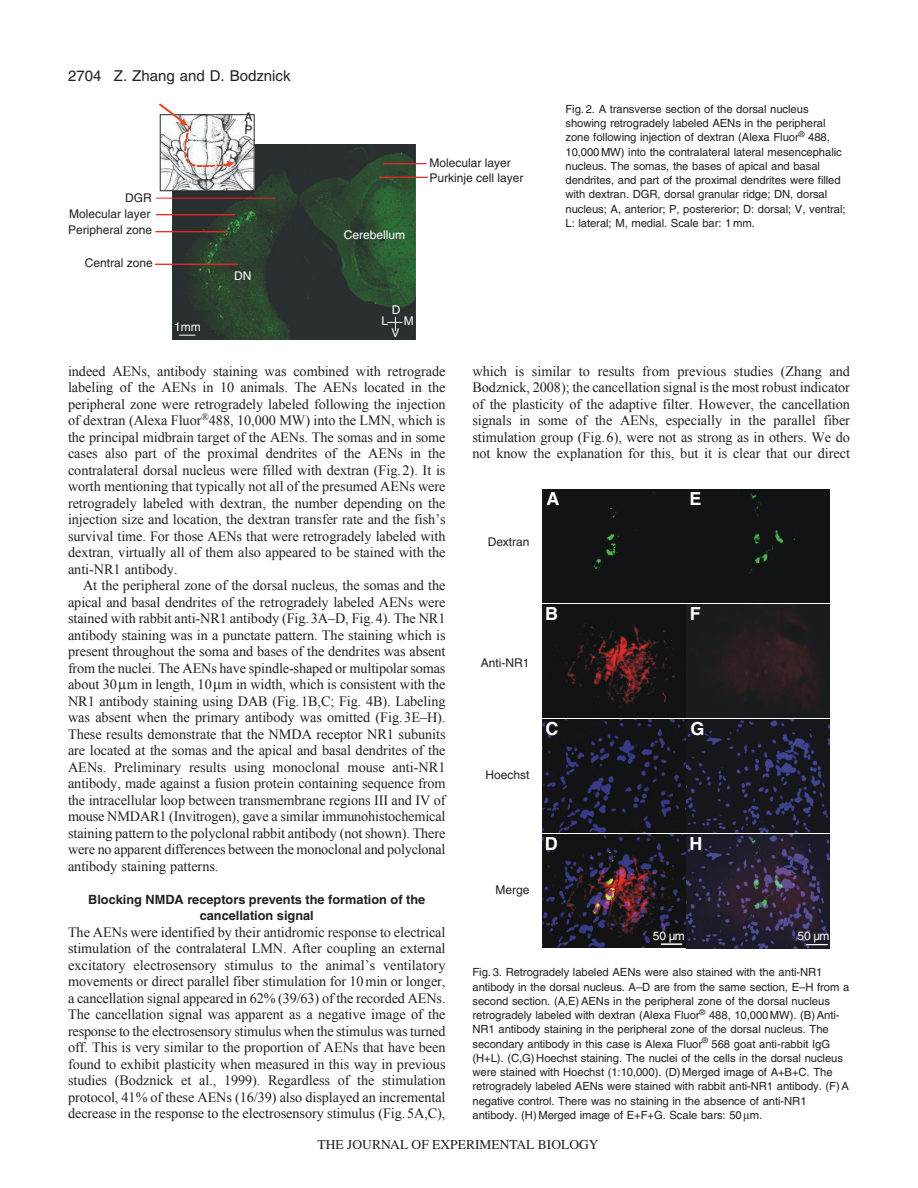
<style>
.page{position:relative;width:918px;height:1188px;background:#fff}
.page>*{position:absolute;margin:0;border:0;box-sizing:border-box;transform-origin:0 0}
.t1{font:700 18px "Helvetica";color:#fff}
.t2{font:15px "Helvetica";color:#231f20}
.t3{font:14.25px/16.5px "Times New Roman";letter-spacing:-.005em;color:#231f20;text-align:justify}
.t4{font:13.5px "Times";color:#231f20}
.t5{font:700 12.75px/16.5px "Helvetica";color:#231f20;text-align:center}
.t6{font:12px/16.2px "Helvetica";color:#231f20;text-align:justify}
.t7{font:12px/12.8px "Helvetica";color:#23201b}
.t8{font:12px/23.4px "Helvetica";color:#fff}
.t9{font:11.25px/14.2px "Helvetica";letter-spacing:-.005em;color:#231f20}
</style>
<div class="page">
<img style="left:172px;top:144px;width:243px;height:195px">
<img style="left:162px;top:115px;width:93px;height:76px">
<div style="left:160px;top:115px;width:94px;height:76px;border:1px solid #22282a"></div>
<svg style="left:159px;top:103px;width:75px;height:64px"></svg>
<svg style="left:179px;top:335px;width:16px;height:1px"></svg>
<svg style="left:387px;top:317px;width:16px;height:14px"></svg>
<hr style="left:156px;top:198px;width:119px;height:1px;background:#ee2123">
<hr style="left:156px;top:214px;width:78px;height:1px;background:#ee2123">
<hr style="left:156px;top:231px;width:72px;height:1px;background:#ee2123">
<hr style="left:155px;top:264px;width:83px;height:1px;background:#ee2123">
<hr style="left:383px;top:163px;width:43px;height:1px;background:#ee2123">
<hr style="left:379px;top:177px;width:49px;height:1px;background:#ee2123">
<div style="left:687px;top:489px;width:143px;height:113px;background:#121314"></div>
<img style="left:687px;top:720px;width:143px;height:228px">
<img style="left:687px;top:604px;width:143px;height:114px">
<img style="left:542px;top:604px;width:143px;height:114px">
<img style="left:542px;top:720px;width:143px;height:228px">
<div style="left:542px;top:489px;width:143px;height:113px;background:#121314"></div>
<svg style="left:807px;top:944px;width:20px;height:1px"></svg>
<svg style="left:661px;top:944px;width:21px;height:1px"></svg>
<p class="t2" style="left:68px;top:70px;width:35px">2704</p>
<p class="t2" style="left:114px;top:70px;width:178px">Z. Zhang and D. Bodznick</p>
<p class="t7" style="left:245px;top:112px;width:10px">A<br>P</p>
<p class="t6" style="left:68px;top:191px;width:86px;text-indent:57px">DGR Molecular layer Peripheral zone</p>
<p class="t6" style="left:85px;top:255px;width:70px">Central zone</p>
<p class="t8" style="left:174px;top:317px;width:28px">1mm</p>
<p class="t8" style="left:234px;top:266px;width:19px">DN</p>
<p class="t8" style="left:344px;top:224px;width:63px">Cerebellum</p>
<p class="t6" style="left:430px;top:157px;width:96px;line-height:15px">Molecular layer<br>Purkinje cell layer</p>
<p class="t8" style="left:391px;top:299px;width:11px">D<br>V</p>
<p class="t8" style="left:381px;top:310px;width:8px">L</p>
<p class="t8" style="left:404px;top:310px;width:11px">M</p>
<p class="t9" style="left:565px;top:103px;width:282px">Fig. 2. A transverse section of the dorsal nucleus showing retrogradely labeled AENs in the peripheral zone following injection of dextran (Alexa Fluor<sup>®</sup> 488, 10,000MW) into the contralateral lateral mesencephalic nucleus. The somas, the bases of apical and basal dendrites, and part of the proximal dendrites were filled with dextran. DGR, dorsal granular ridge; DN, dorsal nucleus; A, anterior; P, postererior; D: dorsal; V, ventral; L: lateral; M, medial. Scale bar: 1 mm.</p>
<p class="t3" style="left:68px;top:363px;width:379px">indeed AENs, antibody staining was combined with retrograde labeling of the AENs in 10 animals. The AENs located in the peripheral zone were retrogradely labeled following the injection of dextran (Alexa Fluor<sup>®</sup>488, 10,000 MW) into the LMN, which is the principal midbrain target of the AENs. The somas and in some cases also part of the proximal dendrites of the AENs in the contralateral dorsal nucleus were filled with dextran (Fig.2). It is worth mentioning that typically not all of the presumed AENs were retrogradely labeled with dextran, the number depending on the injection size and location, the dextran transfer rate and the fish’s survival time. For those AENs that were retrogradely labeled with dextran, virtually all of them also appeared to be stained with the anti-NR1 antibody.</p>
<p class="t3" style="left:68px;top:577px;width:379px;text-indent:15px">At the peripheral zone of the dorsal nucleus, the somas and the apical and basal dendrites of the retrogradely labeled AENs were stained with rabbit anti-NR1 antibody (Fig.3A–D, Fig.4). The NR1 antibody staining was in a punctate pattern. The staining which is present throughout the soma and bases of the dendrites was absent from the nuclei. The AENs have spindle-shaped or multipolar somas about 30 m in length, 10 m in width, which is consistent with the NR1 antibody staining using DAB (Fig.1B,C; Fig. 4B). Labeling was absent when the primary antibody was omitted (Fig.3E–H).<br>These results demonstrate that the NMDA receptor NR1 subunits are located at the somas and the apical and basal dendrites of the AENs. Preliminary results using monoclonal mouse anti-NR1 antibody, made against a fusion protein containing sequence from the intracellular loop between transmembrane regions III and IV of mouse NMDAR1 (Invitrogen), gave a similar immunohistochemical staining pattern to the polyclonal rabbit antibody (not shown). There were no apparent differences between the monoclonal and polyclonal antibody staining patterns.</p>
<p class="t5" style="left:88px;top:892px;width:339px">Blocking NMDA receptors prevents the formation of the cancellation signal</p>
<p class="t3" style="left:68px;top:924px;width:379px">The AENs were identified by their antidromic response to electrical stimulation of the contralateral LMN. After coupling an external excitatory electrosensory stimulus to the animal’s ventilatory movements or direct parallel fiber stimulation for 10min or longer, a cancellation signal appeared in 62% (39/63) of the recorded AENs.<br>The cancellation signal was apparent as a negative image of the response to the electrosensory stimulus when the stimulus was turned off. This is very similar to the proportion of AENs that have been found to exhibit plasticity when measured in this way in previous studies (Bodznick et al., 1999). Regardless of the stimulation protocol, 41% of these AENs (16/39) also displayed an incremental decrease in the response to the electrosensory stimulus (Fig.5A,C),</p>
<p class="t3" style="left:472px;top:363px;width:379px">which is similar to results from previous studies (Zhang and Bodznick, 2008); the cancellation signal is the most robust indicator of the plasticity of the adaptive filter. However, the cancellation signals in some of the AENs, especially in the parallel fiber stimulation group (Fig.6), were not as strong as in others. We do not know the explanation for this, but it is clear that our direct</p>
<p class="t1" style="left:546px;top:492px;width:14px">A</p>
<p class="t1" style="left:689px;top:492px;width:14px">E</p>
<p class="t7" style="left:488px;top:536px;width:43px">Dextran</p>
<p class="t1" style="left:690px;top:607px;width:12px">F</p>
<p class="t1" style="left:545px;top:607px;width:14px">B</p>
<p class="t7" style="left:481px;top:658px;width:50px">Anti-NR1</p>
<p class="t1" style="left:690px;top:722px;width:16px">G</p>
<p class="t1" style="left:546px;top:722px;width:14px">C</p>
<p class="t7" style="left:485px;top:770px;width:46px">Hoechst</p>
<p class="t1" style="left:545px;top:837px;width:14px">D</p>
<p class="t1" style="left:690px;top:837px;width:14px">H</p>
<p class="t7" style="left:495px;top:885px;width:36px">Merge</p>
<p class="t8" style="left:653px;top:925px;width:33px">50 µm</p>
<p class="t8" style="left:798px;top:926px;width:33px">50 µm</p>
<p class="t9" style="left:472px;top:966px;width:378px">Fig. 3. Retrogradely labeled AENs were also stained with the anti-NR1 antibody in the dorsal nucleus. A–D are from the same section, E–H from a second section. (A,E) AENs in the peripheral zone of the dorsal nucleus retrogradely labeled with dextran (Alexa Fluor<sup>®</sup> 488, 10,000MW). (B) Anti-NR1 antibody staining in the peripheral zone of the dorsal nucleus. The secondary antibody in this case is Alexa Fluor<sup>®</sup> 568 goat anti-rabbit IgG (H+L). (C,G) Hoechst staining. The nuclei of the cells in the dorsal nucleus were stained with Hoechst (1:10,000). (D) Merged image of A+B+C. The retrogradely labeled AENs were stained with rabbit anti-NR1 antibody. (F) A negative control. There was no staining in the absence of anti-NR1 antibody. (H) Merged image of E+F+G. Scale bars: 50 m.</p>
<p class="t4" style="left:318px;top:1137px;width:282px">THE JOURNAL OF EXPERIMENTAL BIOLOGY</p>
</div>
